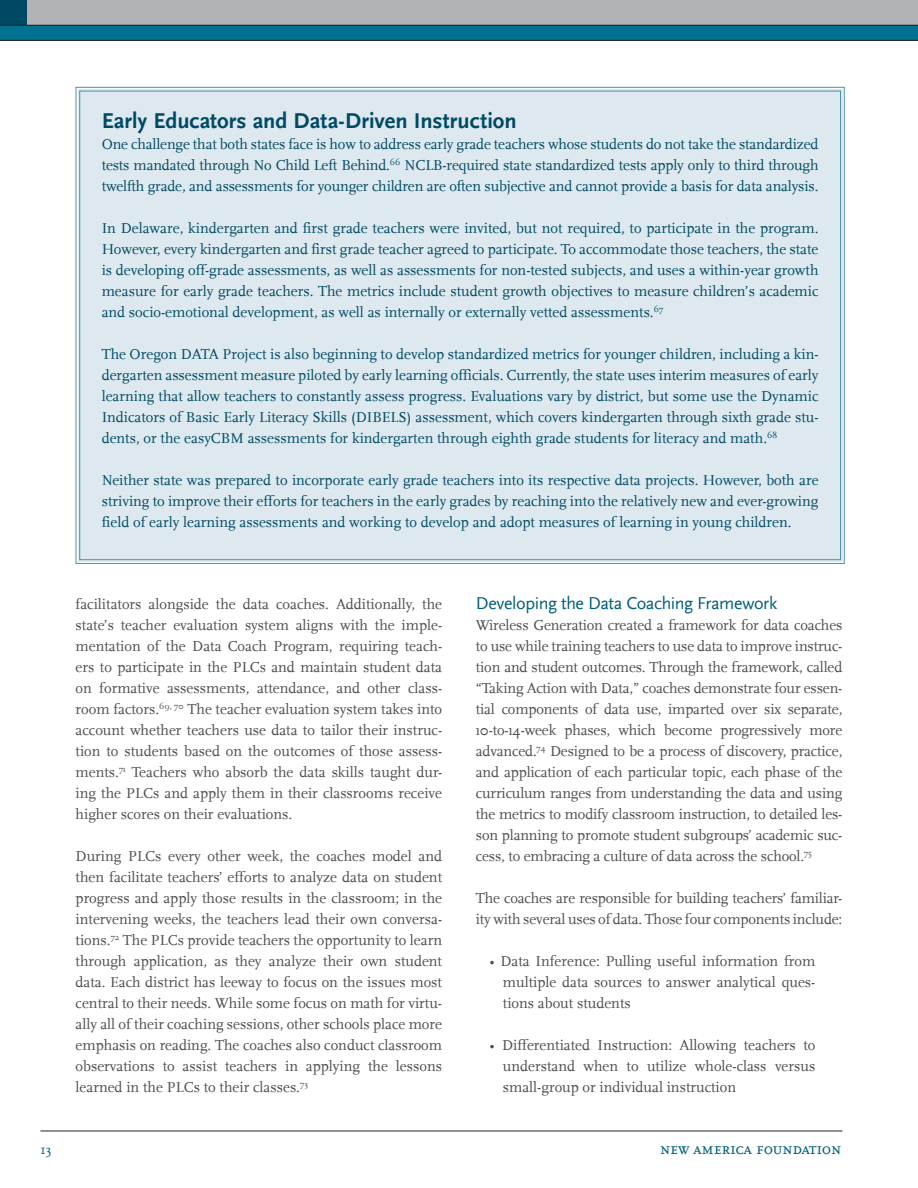
<style>
.page{position:relative;width:918px;height:1188px;background:#fff}
.page>*{position:absolute;margin:0;border:0;box-sizing:border-box;transform-origin:0 0}
.t1{font:700 22.5px "Scala Sans";color:#004964}
.t2{font:18px "Scala Sans";letter-spacing:-.025em;color:#005d79}
.t3{font:16.5px "Scala Caps";letter-spacing:-.03em;color:#005d79}
.t4{font:15px/21px "Scala";color:#4b4c4d;text-align:justify}
.t5{font:15px/21px "Scala";color:#004964;text-align:justify}
.t6{font:13.5px "Scala Caps";color:#005d79}
</style>
<div class="page">
<hr style="left:40px;top:1131px;width:802px;height:1px;background:#231f20">
<div style="left:0;top:2px;width:918px;height:39px;background:#00718e"></div>
<div style="left:0;top:0;width:27px;height:26px;background:#004964"></div>
<div style="left:27px;top:0;width:891px;height:26px;background:#b2b3b7"></div>
<hr style="left:0;top:40px;width:918px;height:1px;background:#231f20">
<hr style="left:0;top:25px;width:918px;height:1px;background:#231f20">
<div style="left:75px;top:87px;width:770px;height:477px;background:#dde9ef"></div>
<h1 class="t1" style="left:102px;top:108px;width:417px">Early Educators and Data-Driven Instruction</h1>
<p class="t5" style="left:102px;top:134px;width:718px">One challenge that both states face is how to address early grade teachers whose students do not take the standardized tests mandated through No Child Left Behind.<sup>66</sup> NCLB-required state standardized tests apply only to third through twelfth grade, and assessments for younger children are often subjective and cannot provide a basis for data analysis.</p>
<p class="t5" style="left:102px;top:218px;width:718px">In Delaware, kindergarten and first grade teachers were invited, but not required, to participate in the program.<br>However, every kindergarten and first grade teacher agreed to participate. To accommodate those teachers, the state is developing off-grade assessments, as well as assessments for non-tested subjects, and uses a within-year growth measure for early grade teachers. The metrics include student growth objectives to measure children’s academic and socio-emotional development, as well as internally or externally vetted assessments.<sup>67</sup></p>
<p class="t5" style="left:102px;top:344px;width:718px">The Oregon DATA Project is also beginning to develop standardized metrics for younger children, including a kin&shy;dergarten assessment measure piloted by early learning officials. Currently, the state uses interim measures of early learning that allow teachers to constantly assess progress. Evaluations vary by district, but some use the Dynamic Indicators of Basic Early Literacy Skills (DIBELS) assessment, which covers kindergarten through sixth grade stu&shy;dents, or the easyCBM assessments for kindergarten through eighth grade students for literacy and math.<sup>68</sup></p>
<p class="t5" style="left:102px;top:470px;width:718px">Neither state was prepared to incorporate early grade teachers into its respective data projects. However, both are striving to improve their efforts for teachers in the early grades by reaching into the relatively new and ever-growing field of early learning assessments and working to develop and adopt measures of learning in young children.</p>
<p class="t4" style="left:76px;top:594px;width:368px">facilitators alongside the data coaches. Additionally, the state’s teacher evaluation system aligns with the imple&shy;mentation of the Data Coach Program, requiring teach&shy;ers to participate in the PLCs and maintain student data on formative assessments, attendance, and other class&shy;room factors.<sup>69,</sup> <sup>70</sup> The teacher evaluation system takes into account whether teachers use data to tailor their instruc&shy;tion to students based on the outcomes of those assess&shy;ments.<sup>71</sup> Teachers who absorb the data skills taught dur&shy;ing the PLCs and apply them in their classrooms receive higher scores on their evaluations.</p>
<p class="t4" style="left:76px;top:846px;width:368px">During PLCs every other week, the coaches model and then facilitate teachers’ efforts to analyze data on student progress and apply those results in the classroom; in the intervening weeks, the teachers lead their own conversa&shy;tions.<sup>72</sup> The PLCs provide teachers the opportunity to learn through application, as they analyze their own student data. Each district has leeway to focus on the issues most central to their needs. While some focus on math for virtu&shy;ally all of their coaching sessions, other schools place more emphasis on reading. The coaches also conduct classroom observations to assist teachers in applying the lessons learned in the PLCs to their classes.<sup>73</sup></p>
<p class="t2" style="left:476px;top:593px;width:303px">Developing the Data Coaching Framework</p>
<p class="t4" style="left:476px;top:615px;width:368px">Wireless Generation created a framework for data coaches to use while training teachers to use data to improve instruc&shy;tion and student outcomes. Through the framework, called “Taking Action with Data,” coaches demonstrate four essen&shy;tial components of data use, imparted over six separate, 10-to-14-week phases, which become progressively more advanced.<sup>74</sup> Designed to be a process of discovery, practice, and application of each particular topic, each phase of the curriculum ranges from understanding the data and using the metrics to modify classroom instruction, to detailed les&shy;son planning to promote student subgroups’ academic suc&shy;cess, to embracing a culture of data across the school.<sup>75</sup></p>
<p class="t4" style="left:476px;top:888px;width:368px">The coaches are responsible for building teachers’ familiar&shy;ity with several uses of data. Those four components include:</p>
<p class="t4" style="left:503px;top:951px;width:314px;text-indent:-14px">• Data Inference: Pulling useful information from multiple data sources to answer analytical ques&shy;tions about students</p>
<p class="t4" style="left:503px;top:1035px;width:314px;text-indent:-14px">• Differentiated Instruction: Allowing teachers to understand when to utilize whole-class versus small-group or individual instruction</p>
<p class="t6" style="left:40px;top:1142px;width:13px">13</p>
<p class="t3" style="left:660px;top:1139px;width:183px">new america foundation</p>
</div>
